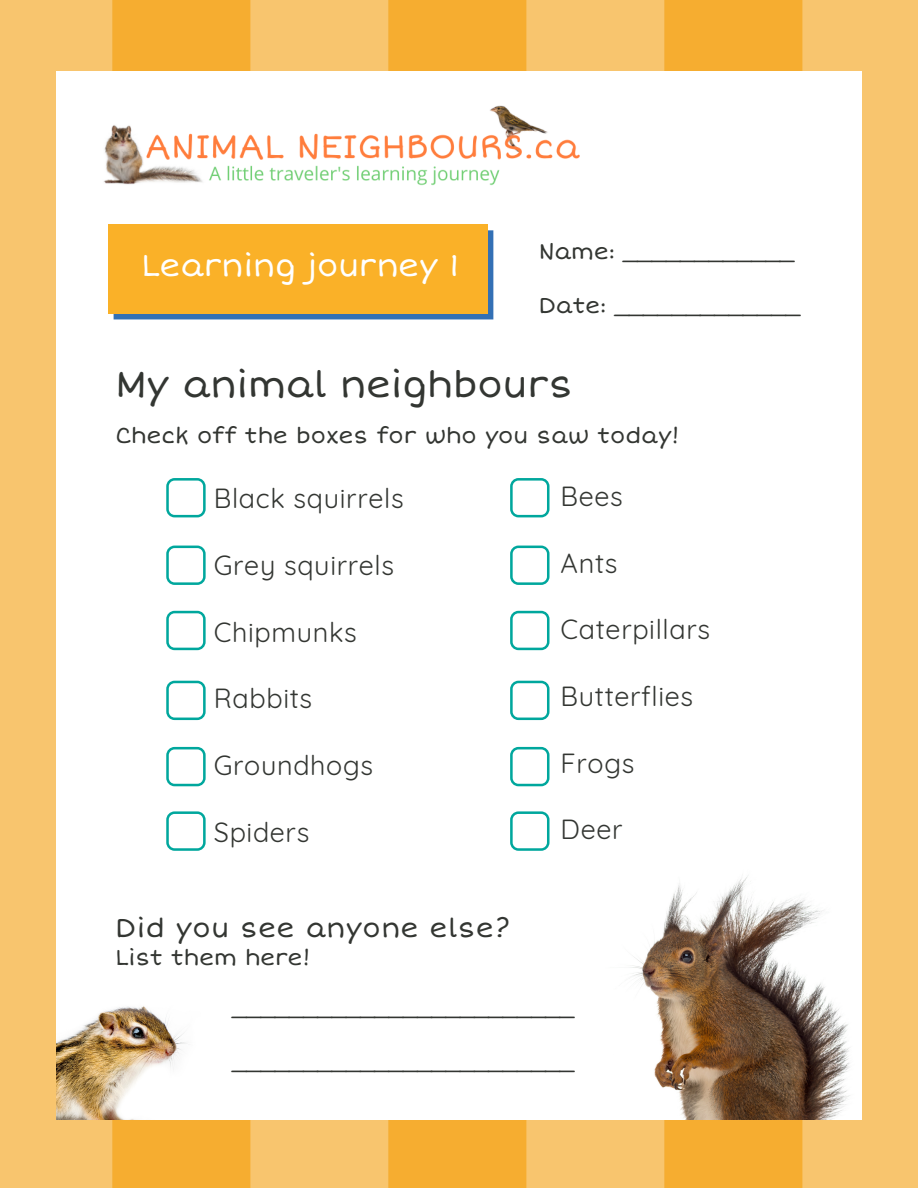
<style>
.page{position:relative;width:918px;height:1188px;background:#fff}
.page>*{position:absolute;margin:0;border:0;box-sizing:border-box;transform-origin:0 0}
.t1{font:37.5px "Short Stack";color:#333632}
.t2{font:31.5px "Short Stack";color:#fff}
.t3{font:27px "Quicksand";letter-spacing:.025em;color:#333632}
.t4{font:27px "Short Stack";letter-spacing:.025em;color:#333632}
.t5{font:22.5px "Short Stack";color:#333632}
</style>
<div class="page">
<img style="left:0;top:0;width:918px;height:1188px">
<div style="left:56px;top:71px;width:806px;height:1048px;background:#fff"></div>
<img style="left:631px;top:876px;width:219px;height:243px">
<img style="left:57px;top:1006px;width:144px;height:114px">
<div style="left:114px;top:230px;width:379px;height:89px;background:#3370b5"></div>
<div style="left:108px;top:225px;width:380px;height:89px;background:#fab128"></div>
<img style="left:104px;top:105px;width:476px;height:81px">
<svg style="left:166px;top:478px;width:40px;height:39px"></svg>
<svg style="left:166px;top:546px;width:40px;height:39px"></svg>
<svg style="left:166px;top:611px;width:40px;height:39px"></svg>
<svg style="left:166px;top:681px;width:40px;height:39px"></svg>
<svg style="left:166px;top:747px;width:40px;height:39px"></svg>
<svg style="left:166px;top:811px;width:40px;height:40px"></svg>
<svg style="left:510px;top:478px;width:40px;height:39px"></svg>
<svg style="left:510px;top:546px;width:40px;height:39px"></svg>
<svg style="left:510px;top:611px;width:40px;height:39px"></svg>
<svg style="left:510px;top:681px;width:40px;height:39px"></svg>
<svg style="left:510px;top:747px;width:40px;height:39px"></svg>
<svg style="left:510px;top:811px;width:40px;height:40px"></svg>
<h2 class="t2" style="left:142px;top:247px;width:320px">Learning journey 1</h2>
<p class="t5" style="left:539px;top:238px;width:257px">Name: ____________</p>
<p class="t5" style="left:539px;top:292px;width:263px">Date: _____________</p>
<h1 class="t1" style="left:116px;top:362px;width:459px">My animal neighbours</h1>
<p class="t5" style="left:116px;top:422px;width:565px">Check off the boxes for who you saw today!</p>
<p class="t3" style="left:214px;top:481px;width:191px">Black squirrels</p>
<p class="t3" style="left:561px;top:479px;width:64px">Bees</p>
<p class="t3" style="left:214px;top:548px;width:182px">Grey squirrels</p>
<p class="t3" style="left:561px;top:546px;width:58px">Ants</p>
<p class="t3" style="left:214px;top:615px;width:145px">Chipmunks</p>
<p class="t3" style="left:561px;top:612px;width:151px">Caterpillars</p>
<p class="t3" style="left:214px;top:681px;width:100px">Rabbits</p>
<p class="t3" style="left:561px;top:679px;width:134px">Butterflies</p>
<p class="t3" style="left:214px;top:748px;width:161px">Groundhogs</p>
<p class="t3" style="left:561px;top:746px;width:75px">Frogs</p>
<p class="t3" style="left:214px;top:815px;width:97px">Spiders</p>
<p class="t3" style="left:561px;top:812px;width:63px">Deer</p>
<p class="t4" style="left:116px;top:912px;width:396px">Did you see anyone else?</p>
<p class="t5" style="left:116px;top:944px;width:196px">List them here!</p>
<p class="t5" style="left:232px;top:994px;width:343px">________________________</p>
<p class="t5" style="left:232px;top:1048px;width:343px">________________________</p>
</div>
